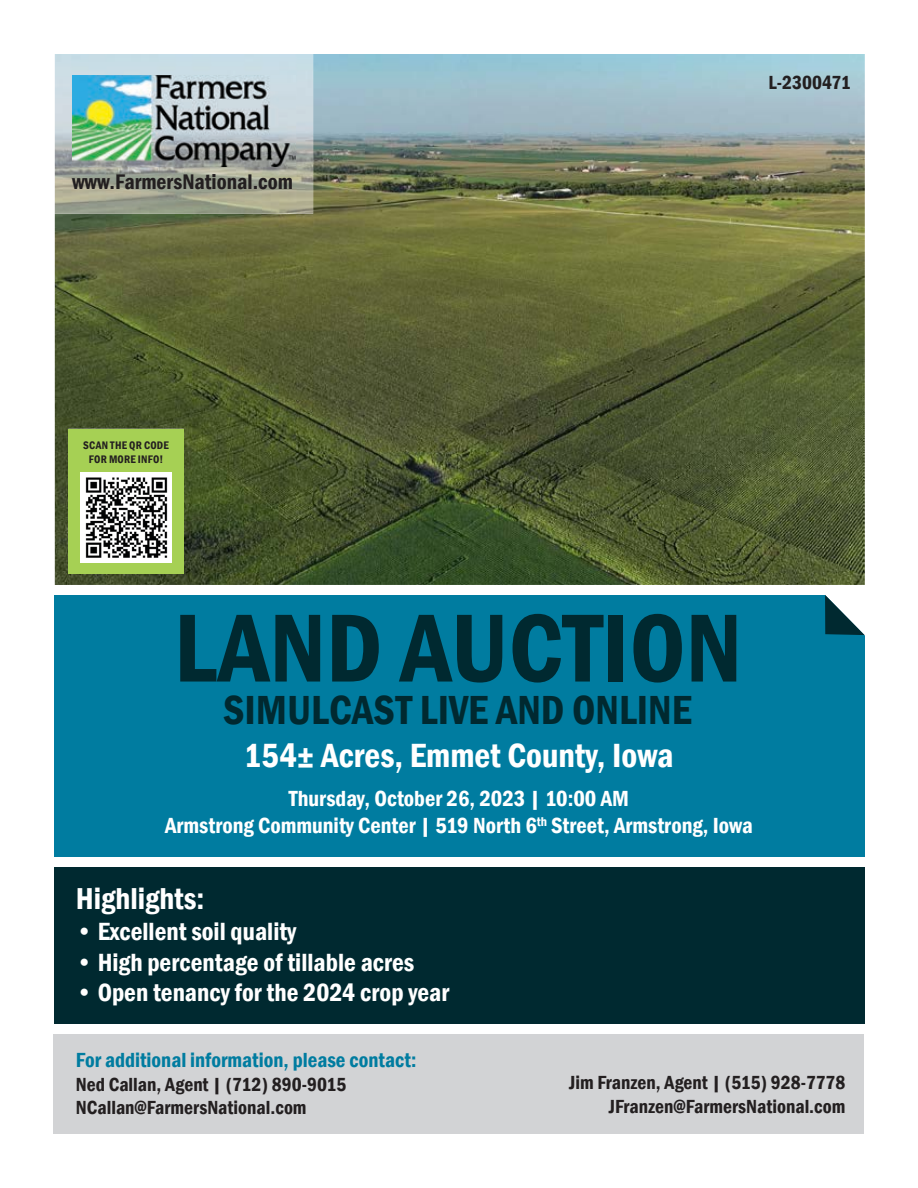
<style>
.page{position:relative;width:918px;height:1188px;background:#fff}
.page>*{position:absolute;margin:0;border:0;box-sizing:border-box;transform-origin:0 0}
.t1{font:600 condensed 100.05px "Franklin Gothic";color:#002930}
.t2{font:600 condensed 41.7px "Franklin Gothic";color:#002930}
.t3{font:600 condensed 34.5px "Franklin Gothic";color:#fff}
.t4{font:600 condensed 31.05px "Franklin Gothic";color:#fff}
.t5{font:600 condensed 25.65px "Franklin Gothic";color:#fff}
.t6{font:600 condensed 22.5px/27px "Franklin Gothic";color:#fff;text-align:center}
.t7{font:600 condensed 21.75px "Franklin Gothic";color:#231f20}
.t8{font:600 condensed 21px "Franklin Gothic";color:#007ca0}
.t9{font:600 condensed 19.5px/23.4px "Franklin Gothic";color:#231f20}
.t10{font:600 condensed 11.25px/13.5px "Franklin Gothic";letter-spacing:.02em;color:#231f20;text-align:center}
</style>
<div class="page">
<div style="left:55px;top:867px;width:810px;height:157px;background:#002930"></div>
<div style="left:55px;top:595px;width:810px;height:261px;background:#007ca0"></div>
<svg style="left:825px;top:595px;width:40px;height:41px;background:#7c9499"></svg>
<img style="left:55px;top:54px;width:810px;height:531px">
<div style="left:68px;top:429px;width:116px;height:144px;background:#a6d054"></div>
<img style="left:81px;top:472px;width:91px;height:90px">
<div style="left:54px;top:1034px;width:810px;height:100px;background:#d2d3d5"></div>
<img style="left:55px;top:54px;width:258px;height:160px">
<img style="left:72px;top:75px;width:224px;height:92px">
<p class="t7" style="left:72px;top:168px;width:223px">www.FarmersNational.com</p>
<p class="t9" style="left:769px;top:70px;width:84px">L-2300471</p>
<p class="t10" style="left:83px;top:439px;width:87px">SCAN THE QR CODE<br>FOR MORE INFO!</p>
<h1 class="t1" style="left:174px;top:581px;width:570px">LAND AUCTION</h1>
<h2 class="t2" style="left:223px;top:682px;width:470px">SIMULCAST LIVE AND ONLINE</h2>
<h3 class="t3" style="left:244px;top:733px;width:431px">154± Acres, Emmet County, Iowa</h3>
<p class="t6" style="left:165px;top:785px;width:589px">Thursday, October 26, 2023 | 10:00 AM<br>Armstrong Community Center | 519 North 6<sup>th</sup> Street, Armstrong, Iowa</p>
<h3 class="t4" style="left:76px;top:878px;width:130px">Highlights:</h3>
<h3 class="t5" style="left:76px;top:914px;width:222px">• Excellent soil quality</h3>
<h3 class="t5" style="left:76px;top:945px;width:340px">• High percentage of tillable acres</h3>
<h3 class="t5" style="left:76px;top:976px;width:375px">• Open tenancy for the 2024 crop year</h3>
<p class="t8" style="left:76px;top:1046px;width:342px">For additional information, please contact:</p>
<p class="t9" style="left:76px;top:1072px;width:272px">Ned Callan, Agent | (712) 890-9015<br>NCallan@FarmersNational.com</p>
<p class="t9" style="left:569px;top:1071px;width:278px;text-align:right">Jim Franzen, Agent | (515) 928-7778<br>JFranzen@FarmersNational.com</p>
</div>
